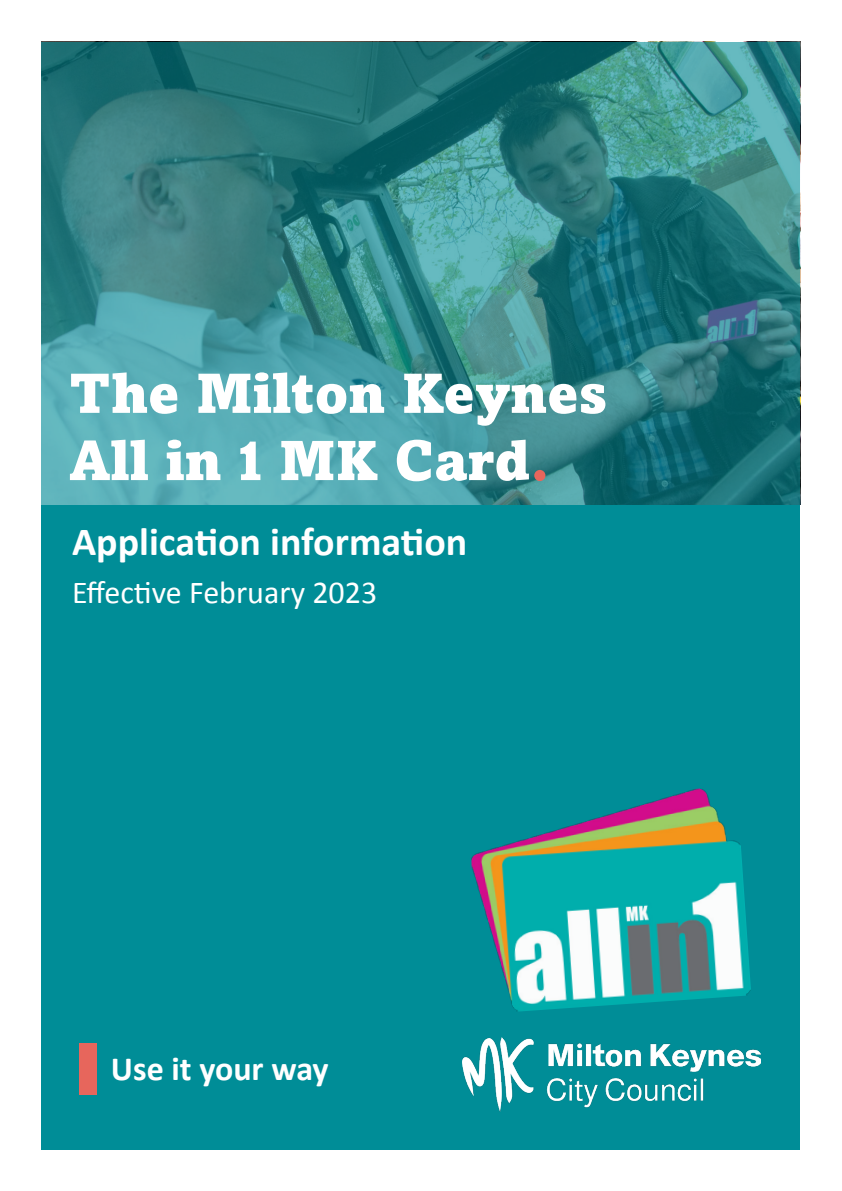
<style>
.page{position:relative;width:842px;height:1191px;background:#fff}
.page>*{position:absolute;margin:0;border:0;box-sizing:border-box;transform-origin:0 0}
.t1{font:900 56px "Amasis MT Std";color:#fff}
.t2{font:700 40px "Calibri";color:#fff}
.t3{font:700 34px "Calibri";color:#fff}
.t4{font:32px "Calibri";color:#fff}
.s1{color:#e7665c}
</style>
<div class="page">
<div style="left:42px;top:505px;width:758px;height:644px;background:#008d97"></div>
<div style="left:79px;top:1043px;width:18px;height:51px;background:#e7665c"></div>
<img style="left:463px;top:1037px;width:297px;height:74px">
<img style="left:471px;top:788px;width:280px;height:224px">
<svg style="left:42px;top:42px;width:758px;height:463px;background:#36888c"></svg>
<p class="t1" style="left:69px;top:358px;width:539px">The Milton Keynes</p>
<p class="t1" style="left:69px;top:425px;width:482px">All in 1 MK Card<span class="s1">.</span></p>
<p class="t2" style="left:72px;top:516px;width:397px">Application information</p>
<p class="t4" style="left:72px;top:572px;width:307px">Effective February 2023</p>
<p class="t3" style="left:111px;top:1047px;width:219px">Use it your way</p>
</div>
